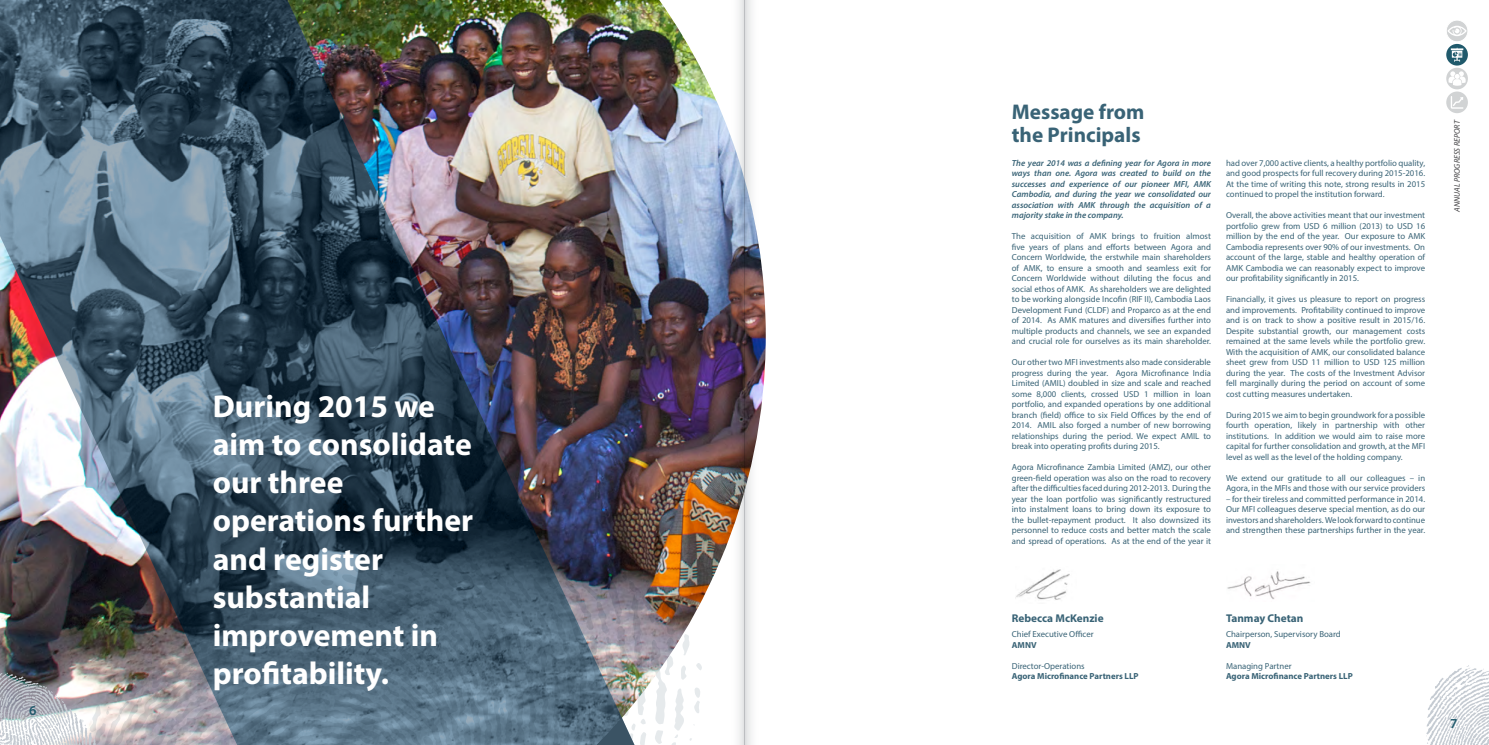
<style>
.page{position:relative;width:1489px;height:745px;background:#fff}
.page>*{position:absolute;margin:0;border:0;box-sizing:border-box;transform-origin:0 0}
.t1{font:700 31.62px/38px "Myriad Pro";color:#fff}
.t2{font:700 21.25px/23px "Myriad Pro";color:#396376}
.t3{font:600 13.75px "Myriad Pro";color:#205a6c}
.t4{font:700 11.25px "Myriad Pro";color:#396376}
.t5{font:8.75px/10.5px "Myriad Pro";color:#396376;text-align:justify}
.t6{font:italic 600 8.75px/10.5px "Myriad Pro";color:#396376;text-align:justify}
.t7{font:700 8.75px "Myriad Pro";color:#396376}
.t8{font:italic 8.12px "Myriad Pro";color:#414042}
</style>
<div class="page">
<img style="left:659px;top:0;width:106px;height:600px">
<img style="left:0;top:0;width:659px;height:546px">
<svg style="left:1445px;top:68px;width:22px;height:21px"></svg>
<svg style="left:1448px;top:71px;width:17px;height:15px"></svg>
<svg style="left:1445px;top:44px;width:22px;height:22px"></svg>
<svg style="left:1450px;top:48px;width:13px;height:14px"></svg>
<div style="left:1445px;top:20px;width:22px;height:22px;background:#d1d3d4;border:1px solid #fff;border-radius:50%"></div>
<svg style="left:1447px;top:26px;width:19px;height:10px"></svg>
<img style="left:1015px;top:569px;width:55px;height:31px">
<img style="left:1227px;top:571px;width:84px;height:28px">
<svg style="left:1445px;top:91px;width:22px;height:22px"></svg>
<svg style="left:1450px;top:96px;width:13px;height:13px"></svg>
<img style="left:744px;top:0;width:17px;height:744px">
<img style="left:728px;top:0;width:16px;height:744px">
<svg style="left:1426px;top:665px;width:63px;height:79px"></svg>
<img style="left:0;top:546px;width:702px;height:199px">
<h3 class="t3" style="left:29px;top:700px;width:9px">6</h3>
<h1 class="t1" style="left:213px;top:386px;width:262px">During 2015 we aim to consolidate our three operations further and register substantial improvement in profitability.</h1>
<h2 class="t2" style="left:1011px;top:100px;width:134px">Message from the Principals</h2>
<p class="t6" style="left:1011px;top:157px;width:201px">The year 2014 was a defining year for Agora in more ways than one. Agora was created to build on the successes and experience of our pioneer MFI, AMK Cambodia, and during the year we consolidated our association with AMK through the acquisition of a majority stake in the company.</p>
<p class="t5" style="left:1011px;top:231px;width:201px">The acquisition of AMK brings to fruition almost five years of plans and efforts between Agora and Concern Worldwide, the erstwhile main shareholders of AMK, to ensure a smooth and seamless exit for Concern Worldwide without diluting the focus and social ethos of AMK. As shareholders we are delighted to be working alongside Incofin (RIF II), Cambodia Laos Development Fund (CLDF) and Proparco as at the end of 2014. As AMK matures and diversifies further into multiple products and channels, we see an expanded and crucial role for ourselves as its main shareholder.</p>
<p class="t5" style="left:1011px;top:357px;width:201px">Our other two MFI investments also made considerable progress during the year. Agora Microfinance India Limited (AMIL) doubled in size and scale and reached some 8,000 clients, crossed USD 1 million in loan portfolio, and expanded operations by one additional branch (field) office to six Field Offices by the end of 2014. AMIL also forged a number of new borrowing relationships during the period. We expect AMIL to break into operating profits during 2015.</p>
<p class="t5" style="left:1011px;top:462px;width:201px">Agora Microfinance Zambia Limited (AMZ), our other green-field operation was also on the road to recovery after the difficulties faced during 2012-2013. During the year the loan portfolio was significantly restructured into instalment loans to bring down its exposure to the bullet-repayment product. It also downsized its personnel to reduce costs and better match the scale and spread of operations. As at the end of the year it</p>
<p class="t5" style="left:1225px;top:157px;width:201px">had over 7,000 active clients, a healthy portfolio quality, and good prospects for full recovery during 2015-2016.<br>At the time of writing this note, strong results in 2015 continued to propel the institution forward.</p>
<p class="t5" style="left:1225px;top:210px;width:201px">Overall, the above activities meant that our investment portfolio grew from USD 6 million (2013) to USD 16 million by the end of the year. Our exposure to AMK Cambodia represents over 90% of our investments. On account of the large, stable and healthy operation of AMK Cambodia we can reasonably expect to improve our profitability significantly in 2015.</p>
<p class="t5" style="left:1225px;top:294px;width:201px">Financially, it gives us pleasure to report on progress and improvements. Profitability continued to improve and is on track to show a positive result in 2015/16.<br>Despite substantial growth, our management costs remained at the same levels while the portfolio grew.<br>With the acquisition of AMK, our consolidated balance sheet grew from USD 11 million to USD 125 million during the year. The costs of the Investment Advisor fell marginally during the period on account of some cost cutting measures undertaken.</p>
<p class="t5" style="left:1225px;top:409px;width:201px">During 2015 we aim to begin groundwork for a possible fourth operation, likely in partnership with other institutions. In addition we would aim to raise more capital for further consolidation and growth, at the MFI level as well as the level of the holding company.</p>
<p class="t5" style="left:1225px;top:472px;width:201px">We extend our gratitude to all our colleagues – in<br>Agora, in the MFIs and those with our service providers</p>
<p class="t5" style="left:1225px;top:493px;width:201px">– for their tireless and committed performance in 2014.<br>Our MFI colleagues deserve special mention, as do our investors and shareholders. We look forward to continue and strengthen these partnerships further in the year.</p>
<p class="t8" style="left:1451px;top:212px;width:93px;rotate:-90deg">ANNUAL PROGRESS REPORT</p>
<p class="t4" style="left:1011px;top:610px;width:93px">Rebecca McKenzie</p>
<p class="t5" style="left:1011px;top:628px;width:83px">Chief Executive Officer</p>
<p class="t7" style="left:1011px;top:638px;width:26px">AMNV</p>
<p class="t5" style="left:1011px;top:660px;width:74px">Director-Operations</p>
<p class="t7" style="left:1011px;top:670px;width:128px">Agora Microfinance Partners LLP</p>
<p class="t4" style="left:1225px;top:610px;width:79px">Tanmay Chetan</p>
<p class="t5" style="left:1225px;top:628px;width:116px">Chairperson, Supervisory Board</p>
<p class="t7" style="left:1225px;top:638px;width:26px">AMNV</p>
<p class="t5" style="left:1225px;top:660px;width:67px">Managing Partner</p>
<p class="t7" style="left:1225px;top:670px;width:128px">Agora Microfinance Partners LLP</p>
<h3 class="t3" style="left:1449px;top:714px;width:9px">7</h3>
</div>
